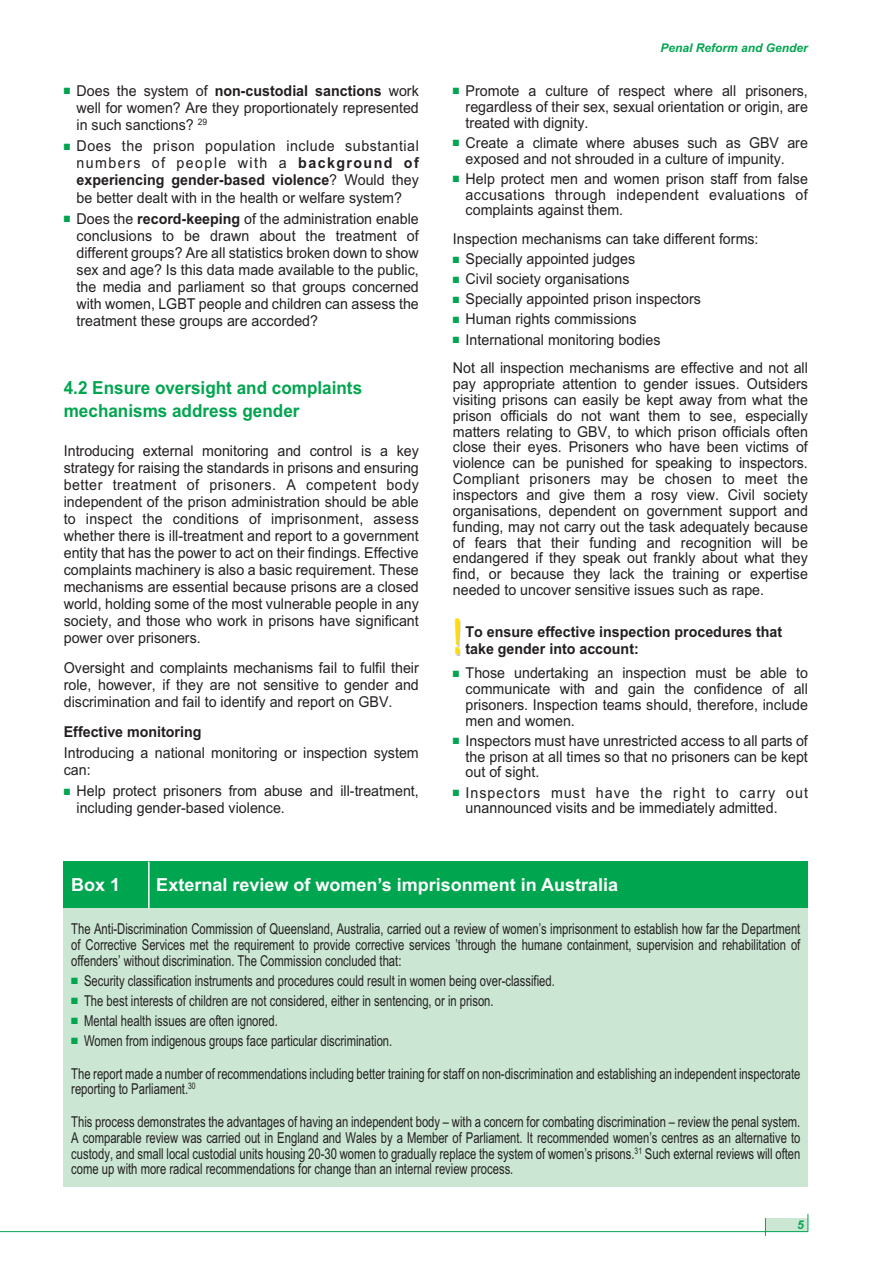
<style>
.page{position:relative;width:893px;height:1263px;background:#fff}
.page>*{position:absolute;margin:0;border:0;box-sizing:border-box;transform-origin:0 0}
.t1{font:700 49.5px "Arial";color:#ccc;scale:.55 1}
.t2{font:700 18px/23px "Arial";color:#00a54f;scale:.95 1}
.t3{font:700 18px "Arial";color:#fff}
.t4{font:15px/17.1px "Arial";color:#231f20;text-align:justify;scale:.95 1}
.t5{font:15px/15.8px "Arial";color:#231f20;text-align:justify;scale:.75 1}
.t6{font:700 15px/16.6px "Arial";color:#231f20;scale:.95 1}
.t7{font:italic 700 12px "Arial";color:#00a54f}
.s1{color:#00a54f}
.s2{font-weight:700}
</style>
<div class="page">
<div style="left:765px;top:1218px;width:43px;height:13px;background:#cbe6d3"></div>
<hr style="left:0;top:1231px;width:808px;height:1px;background:#00a54f">
<svg style="left:765px;top:1218px;width:1px;height:18px"></svg>
<svg style="left:808px;top:1214px;width:1px;height:17px"></svg>
<div style="left:64px;top:886px;width:744px;height:300px;background:#cbe6d3"></div>
<div style="left:64px;top:861px;width:744px;height:47px;background:#00a54f"></div>
<hr style="left:148px;top:861px;width:2px;height:47px;background:#fff">
<p class="t4" style="left:77px;top:82px;width:362px;text-indent:-13px"><span class="s1">■</span> Does the system of <span class="s2">non-custodial sanctions</span> work well for women? Are they proportionately represented in such sanctions? <sup>29</sup></p>
<p class="t4" style="left:77px;top:138px;width:362px;text-indent:-13px"><span class="s1">■</span> Does the prison population include substantial numbers of people with a <span class="s2">background of experiencing gender-based violence</span>? Would they be better dealt with in the health or welfare system?</p>
<p class="t4" style="left:77px;top:210px;width:362px;text-indent:-13px"><span class="s1">■</span> Does the <span class="s2">record-keeping</span> of the administration enable conclusions to be drawn about the treatment of different groups? Are all statistics broken down to show sex and age? Is this data made available to the public, the media and parliament so that groups concerned with women, LGBT people and children can assess the treatment these groups are accorded?</p>
<p class="t2" style="left:64px;top:377px;width:316px">4.2 Ensure oversight and complaints mechanisms address gender</p>
<p class="t4" style="left:64px;top:442px;width:375px">Introducing external monitoring and control is a key strategy for raising the standards in prisons and ensuring better treatment of prisoners. A competent body independent of the prison administration should be able to inspect the conditions of imprisonment, assess whether there is ill-treatment and report to a government entity that has the power to act on their findings. Effective complaints machinery is also a basic requirement. These mechanisms are essential because prisons are a closed world, holding some of the most vulnerable people in any society, and those who work in prisons have significant power over prisoners.</p>
<p class="t4" style="left:64px;top:659px;width:375px">Oversight and complaints mechanisms fail to fulfil their role, however, if they are not sensitive to gender and discrimination and fail to identify and report on GBV.</p>
<p class="t6" style="left:64px;top:723px;width:147px">Effective monitoring</p>
<p class="t4" style="left:64px;top:744px;width:375px">Introducing a national monitoring or inspection system can:</p>
<p class="t4" style="left:77px;top:783px;width:362px;text-indent:-13px"><span class="s1">■</span> Help protect prisoners from abuse and ill-treatment, including gender-based violence.</p>
<p class="t7" style="left:661px;top:41px;width:149px">Penal Reform and Gender</p>
<p class="t4" style="left:466px;top:83px;width:362px;line-height:15.9px;text-indent:-13px"><span class="s1">■</span> Promote a culture of respect where all prisoners, regardless of their sex, sexual orientation or origin, are treated with dignity.</p>
<p class="t4" style="left:466px;top:135px;width:362px;line-height:15.9px;text-indent:-13px"><span class="s1">■</span> Create a climate where abuses such as GBV are exposed and not shrouded in a culture of impunity.</p>
<p class="t4" style="left:466px;top:171px;width:362px;line-height:15.9px;text-indent:-13px"><span class="s1">■</span> Help protect men and women prison staff from false accusations through independent evaluations of complaints against them.</p>
<p class="t4" style="left:453px;top:230px;width:323px">Inspection mechanisms can take different forms:</p>
<p class="t4" style="left:453px;top:250px;width:193px"><span class="s1">■</span> Specially appointed judges</p>
<p class="t4" style="left:453px;top:270px;width:187px"><span class="s1">■</span> Civil society organisations</p>
<p class="t4" style="left:453px;top:291px;width:263px"><span class="s1">■</span> Specially appointed prison inspectors</p>
<p class="t4" style="left:453px;top:311px;width:195px"><span class="s1">■</span> Human rights commissions</p>
<p class="t4" style="left:453px;top:325px;width:375px;line-height:28.7px"><span class="s1">■</span> International monitoring bodies<br>Not all inspection mechanisms are effective and not all</p>
<p class="t4" style="left:453px;top:376px;width:375px;line-height:15.9px">pay appropriate attention to gender issues. Outsiders visiting prisons can easily be kept away from what the prison officials do not want them to see, especially matters relating to GBV, to which prison officials often close their eyes. Prisoners who have been victims of violence can be punished for speaking to inspectors.<br>Compliant prisoners may be chosen to meet the inspectors and give them a rosy view. Civil society organisations, dependent on government support and funding, may not carry out the task adequately because of fears that their funding and recognition will be endangered if they speak out frankly about what they find, or because they lack the training or expertise needed to uncover sensitive issues such as rape.</p>
<h1 class="t1" style="left:454px;top:610px;width:18px">!</h1>
<p class="t6" style="left:465px;top:624px;width:335px">To ensure effective inspection procedures that take gender into account:</p>
<p class="t4" style="left:466px;top:665px;width:362px;line-height:15.9px;text-indent:-13px"><span class="s1">■</span> Those undertaking an inspection must be able to communicate with and gain the confidence of all prisoners. Inspection teams should, therefore, include men and women.</p>
<p class="t4" style="left:466px;top:733px;width:362px;line-height:15.9px;text-indent:-13px"><span class="s1">■</span> Inspectors must have unrestricted access to all parts of the prison at all times so that no prisoners can be kept out of sight.</p>
<p class="t4" style="left:466px;top:784px;width:362px;line-height:15.9px;text-indent:-13px"><span class="s1">■</span> Inspectors must have the right to carry out unannounced visits and be immediately admitted.</p>
<p class="t3" style="left:71px;top:874px;width:51px">Box 1</p>
<p class="t3" style="left:156px;top:874px;width:463px">External review of women’s imprisonment in Australia</p>
<p class="t5" style="left:71px;top:921px;width:974px">The Anti-Discrimination Commission of Queensland, Australia, carried out a review of women’s imprisonment to establish how far the Department of Corrective Services met the requirement to provide corrective services ’through the humane containment, supervision and rehabilitation of offenders’ without discrimination. The Commission concluded that:</p>
<p class="t5" style="left:71px;top:973px;width:646px"><span class="s1">■</span> Security classification instruments and procedures could result in women being over-classified.</p>
<p class="t5" style="left:71px;top:993px;width:565px"><span class="s1">■</span> The best interests of children are not considered, either in sentencing, or in prison.</p>
<p class="t5" style="left:71px;top:1013px;width:277px"><span class="s1">■</span> Mental health issues are often ignored.</p>
<p class="t5" style="left:71px;top:1024px;width:974px;line-height:32.7px"><span class="s1">■</span> Women from indigenous groups face particular discrimination.<br>The report made a number of recommendations including better training for staff on non-discrimination and establishing an independent inspectorate</p>
<p class="t5" style="left:71px;top:1073px;width:974px;line-height:32.7px">reporting to Parliament.<sup>30<br></sup>This process demonstrates the advantages of having an independent body – with a concern for combating discrimination – review the penal system.</p>
<p class="t5" style="left:71px;top:1130px;width:974px">A comparable review was carried out in England and Wales by a Member of Parliament. It recommended women’s centres as an alternative to custody, and small local custodial units housing 20-30 women to gradually replace the system of women’s prisons.<sup>31</sup> Such external reviews will often come up with more radical recommendations for change than an internal review process.</p>
<p class="t7" style="left:797px;top:1218px;width:8px">5</p>
</div>
